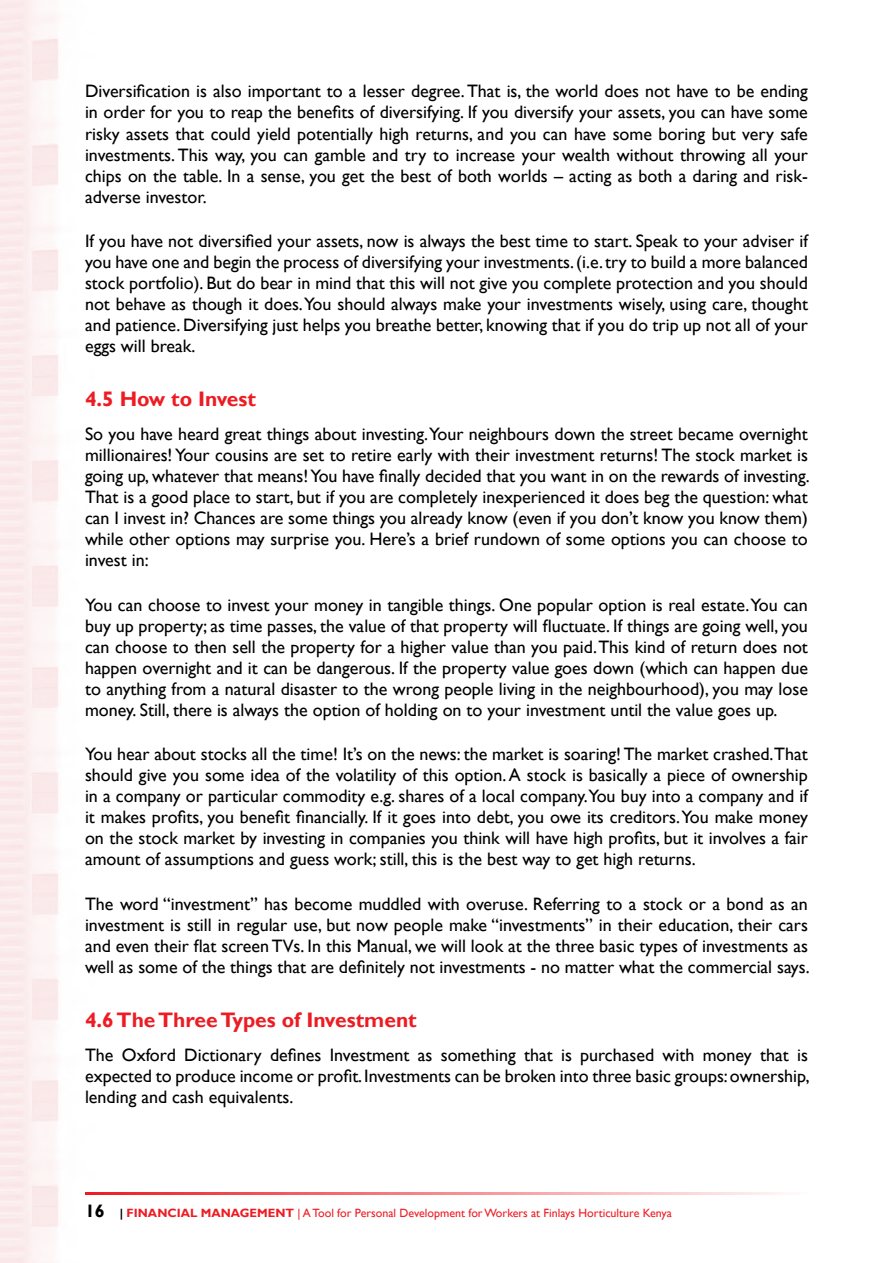
<style>
.page{position:relative;width:893px;height:1263px;background:#fff}
.page>*{position:absolute;margin:0;border:0;box-sizing:border-box;transform-origin:0 0}
.t1{font:700 21px "Gill Sans";color:#ed1c24}
.t2{font:18px/21px "Gill Sans";color:#000;text-align:justify}
.t3{font:12px "Gill Sans";color:#ed1c24}
.s1{font-weight:700;font-size:18px;color:#000}
.s2{font-weight:700;color:#000}
.s3{font-weight:700}
</style>
<div class="page">
<img style="left:0;top:0;width:780px;height:1263px">
<hr style="left:85px;top:1193px;width:723px;height:2px;background:#ed1c24">
<p class="t2" style="left:85px;top:81px;width:724px">Diversification is also important to a lesser degree. That is, the world does not have to be ending in order for you to reap the benefits of diversifying. If you diversify your assets, you can have some risky assets that could yield potentially high returns, and you can have some boring but very safe investments. This way, you can gamble and try to increase your wealth without throwing all your chips on the table. In a sense, you get the best of both worlds – acting as both a daring and risk&shy;adverse investor.</p>
<p class="t2" style="left:85px;top:231px;width:724px">If you have not diversified your assets, now is always the best time to start. Speak to your adviser if you have one and begin the process of diversifying your investments. (i.e. try to build a more balanced stock portfolio). But do bear in mind that this will not give you complete protection and you should not behave as though it does. You should always make your investments wisely, using care, thought and patience. Diversifying just helps you breathe better, knowing that if you do trip up not all of your eggs will break.</p>
<p class="t1" style="left:85px;top:386px;width:172px">4.5 How to Invest</p>
<p class="t2" style="left:85px;top:424px;width:726px">So you have heard great things about investing.Your neighbours down the street became overnight millionaires! Your cousins are set to retire early with their investment returns! The stock market is going up, whatever that means! You have finally decided that you want in on the rewards of investing.<br>That is a good place to start, but if you are completely inexperienced it does beg the question: what can I invest in? Chances are some things you already know (even if you don’t know you know them) while other options may surprise you. Here’s a brief rundown of some options you can choose to invest in:</p>
<p class="t2" style="left:85px;top:594px;width:724px">You can choose to invest your money in tangible things. One popular option is real estate. You can buy up property; as time passes, the value of that property will fluctuate. If things are going well, you can choose to then sell the property for a higher value than you paid. This kind of return does not happen overnight and it can be dangerous. If the property value goes down (which can happen due to anything from a natural disaster to the wrong people living in the neighbourhood), you may lose money. Still, there is always the option of holding on to your investment until the value goes up.</p>
<p class="t2" style="left:85px;top:744px;width:724px">You hear about stocks all the time! It’s on the news: the market is soaring! The market crashed.That should give you some idea of the volatility of this option. A stock is basically a piece of ownership in a company or particular commodity e.g. shares of a local company.You buy into a company and if it makes profits, you benefit financially. If it goes into debt, you owe its creditors. You make money on the stock market by investing in companies you think will have high profits, but it involves a fair amount of assumptions and guess work; still, this is the best way to get high returns.</p>
<p class="t2" style="left:85px;top:893px;width:726px">The word “investment” has become muddled with overuse. Referring to a stock or a bond as an investment is still in regular use, but now people make “investments” in their education, their cars and even their flat screen TVs. In this Manual, we will look at the three basic types of investments as well as some of the things that are definitely not investments - no matter what the commercial says.</p>
<p class="t1" style="left:85px;top:1007px;width:333px">4.6 The Three Types of Investment</p>
<p class="t2" style="left:85px;top:1044px;width:726px">The Oxford Dictionary defines Investment as something that is purchased with money that is expected to produce income or profit. Investments can be broken into three basic groups: ownership, lending and cash equivalents.</p>
<p class="t3" style="left:85px;top:1206px;width:588px"><span class="s1">16</span> <span class="s2">|</span> <span class="s3">FINANCIAL MANAGEMENT</span> | A Tool for Personal Development for Workers at Finlays Horticulture Kenya</p>
</div>
